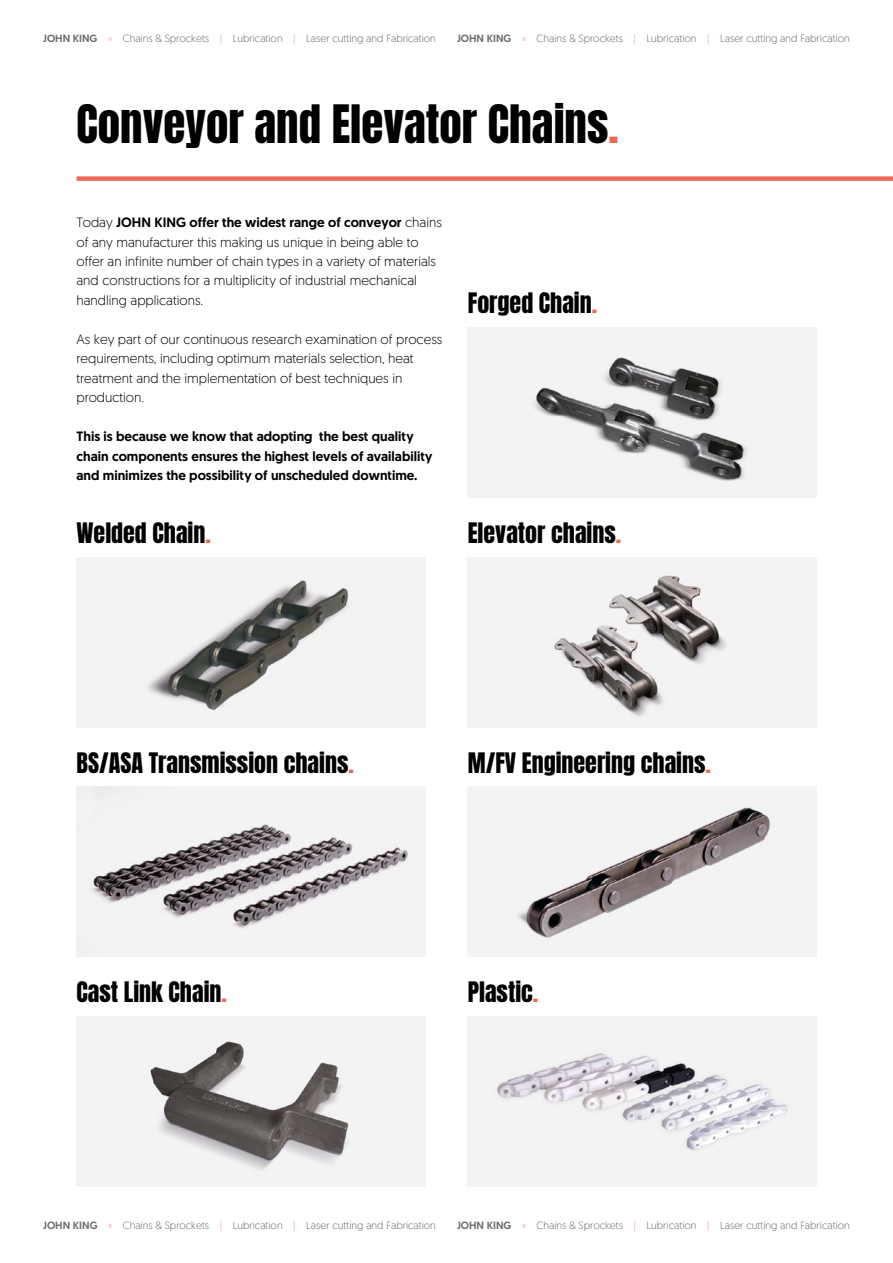
<style>
.page{position:relative;width:893px;height:1263px;background:#fff}
.page>*{position:absolute;margin:0;border:0;box-sizing:border-box;transform-origin:0 0}
.t1{font:45px "Anton";color:#000}
.t2{font:24px "Anton";color:#000}
.t3{font:300 13.5px/19.5px "Geomanist";color:#000}
.t4{font:500 13.5px/19.5px "Geomanist";color:#000}
.t5{font:300 10.5px "Geomanist";color:#6e6e6e}
.s1{font-weight:500}
.s2{color:#f39b83}
.s3{color:#ec6952}
</style>
<div class="page">
<div style="left:77px;top:176px;width:816px;height:5px;background:#ec6952"></div>
<img style="left:468px;top:327px;width:348px;height:170px">
<img style="left:468px;top:557px;width:348px;height:170px">
<img style="left:77px;top:557px;width:348px;height:170px">
<img style="left:77px;top:787px;width:348px;height:170px">
<img style="left:77px;top:1016px;width:348px;height:170px">
<img style="left:468px;top:787px;width:348px;height:170px">
<img style="left:468px;top:1016px;width:348px;height:170px">
<p class="t5" style="left:43px;top:32px;width:394px"><span class="s1">JOHN KING</span> <span class="s2">»</span> Chains &amp; Sprockets <span class="s2">|</span> Lubrication <span class="s2">|</span> Laser cutting and Fabrication</p>
<p class="t5" style="left:457px;top:32px;width:394px"><span class="s1">JOHN KING</span> <span class="s2">»</span> Chains &amp; Sprockets <span class="s2">|</span> Lubrication <span class="s2">|</span> Laser cutting and Fabrication</p>
<h1 class="t1" style="left:77px;top:101px;width:544px">Conveyor and Elevator Chains<span class="s3">.</span></h1>
<p class="t3" style="left:77px;top:212px;width:367px">Today <span class="s1">JOHN KING offer the widest range of conveyor</span> chains of any manufacturer this making us unique in being able to offer an infinite number of chain types in a variety of materials and constructions for a multiplicity of industrial mechanical handling applications.</p>
<p class="t3" style="left:77px;top:329px;width:367px">As key part of our continuous research examination of process requirements, including optimum materials selection, heat treatment and the implementation of best techniques in production.</p>
<p class="t4" style="left:77px;top:427px;width:358px">This is because we know that adopting the best quality chain components ensures the highest levels of availability and minimizes the possibility of unscheduled downtime.</p>
<h2 class="t2" style="left:468px;top:291px;width:131px">Forged Chain<span class="s3">.</span></h2>
<h2 class="t2" style="left:77px;top:520px;width:136px">Welded Chain<span class="s3">.</span></h2>
<h2 class="t2" style="left:468px;top:520px;width:155px">Elevator chains<span class="s3">.</span></h2>
<h2 class="t2" style="left:77px;top:750px;width:279px">BS/ASA Transmission chains<span class="s3">.</span></h2>
<h2 class="t2" style="left:77px;top:980px;width:152px">Cast Link Chain<span class="s3">.</span></h2>
<h2 class="t2" style="left:468px;top:750px;width:245px">M/FV Engineering chains<span class="s3">.</span></h2>
<h2 class="t2" style="left:468px;top:980px;width:72px">Plastic<span class="s3">.</span></h2>
<p class="t5" style="left:43px;top:1218px;width:394px"><span class="s1">JOHN KING</span> <span class="s2">»</span> Chains &amp; Sprockets <span class="s2">|</span> Lubrication <span class="s2">|</span> Laser cutting and Fabrication</p>
<p class="t5" style="left:457px;top:1218px;width:394px"><span class="s1">JOHN KING</span> <span class="s2">»</span> Chains &amp; Sprockets <span class="s2">|</span> Lubrication <span class="s2">|</span> Laser cutting and Fabrication</p>
</div>
